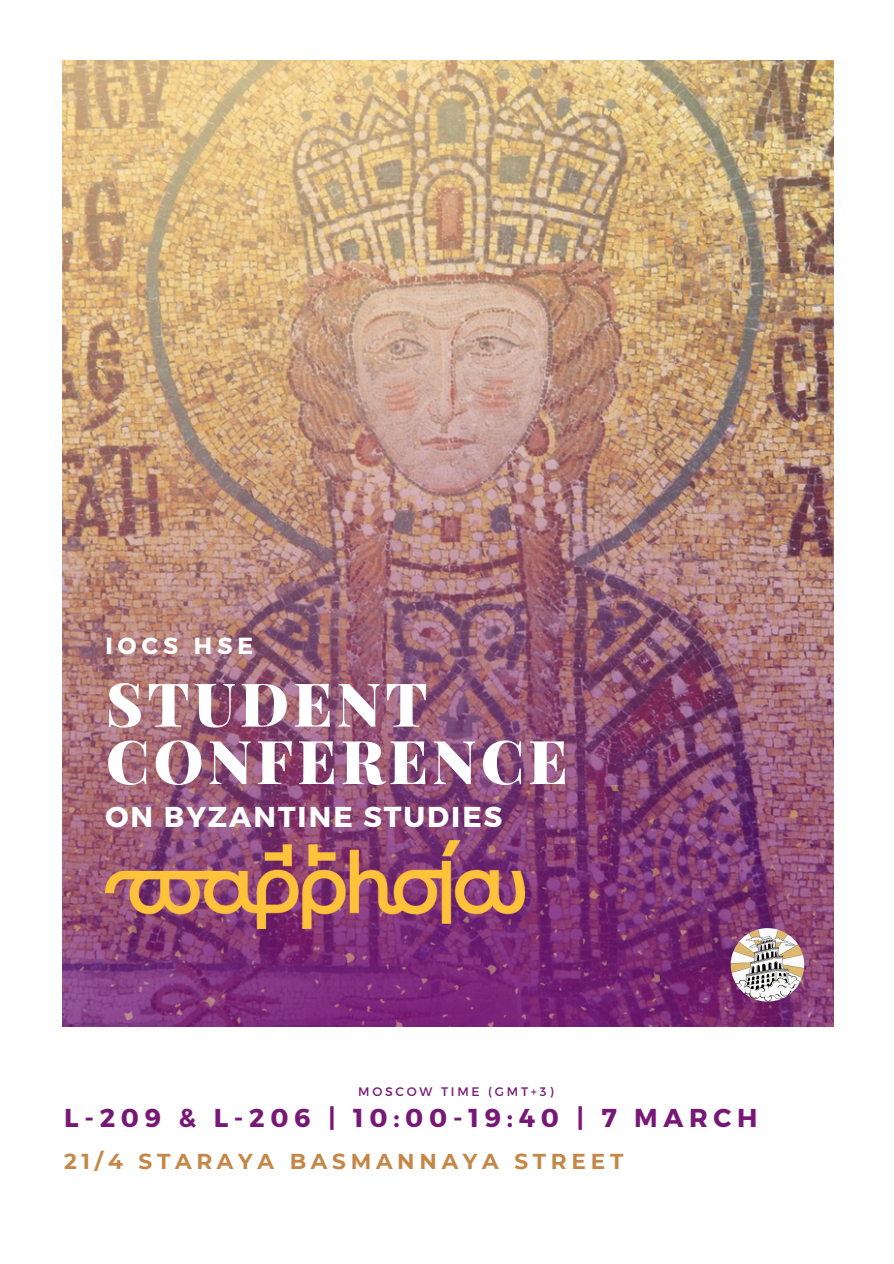
<style>
.page{position:relative;width:894px;height:1264px;background:#fff}
.page>*{position:absolute;margin:0;border:0;box-sizing:border-box;transform-origin:0 0}
.t1{font:900 60.45px/57.3px "Playfair Display";letter-spacing:.07em;color:#fff}
.t2{font:700 28.65px "Montserrat";letter-spacing:.07em;color:#fff}
.t3{font:700 25.8px "Montserrat";letter-spacing:.22em;color:#771877}
.t4{font:700 23.4px "Montserrat";letter-spacing:.22em;color:#fff}
.t5{font:700 21.6px "Montserrat";letter-spacing:.22em;color:#c48747}
.t6{font:12.3px "Montserrat";letter-spacing:.22em;color:#771877}
</style>
<div class="page">
<img style="left:62px;top:60px;width:772px;height:725px">
<img style="left:62px;top:785px;width:772px;height:242px">
<img style="left:730px;top:928px;width:74px;height:73px;border-radius:50%">
<img style="left:105px;top:840px;width:419px;height:88px">
<p class="t4" style="left:105px;top:630px;width:149px">IOCS HSE</p>
<h3 class="t1" style="left:106px;top:673px;width:463px">STUDENT<br>CONFERENCE</h3>
<p class="t2" style="left:105px;top:797px;width:398px">ON BYZANTINE STUDIES</p>
<p class="t6" style="left:358px;top:1083px;width:197px">MOSCOW TIME (GMT+3)</p>
<h1 class="t3" style="left:64px;top:1101px;width:694px">L-209 &amp; L-206 | 10:00-19:40 | 7 MARCH</h1>
<p class="t5" style="left:64px;top:1147px;width:560px">21/4 STARAYA BASMANNAYA STREET</p>
</div>
